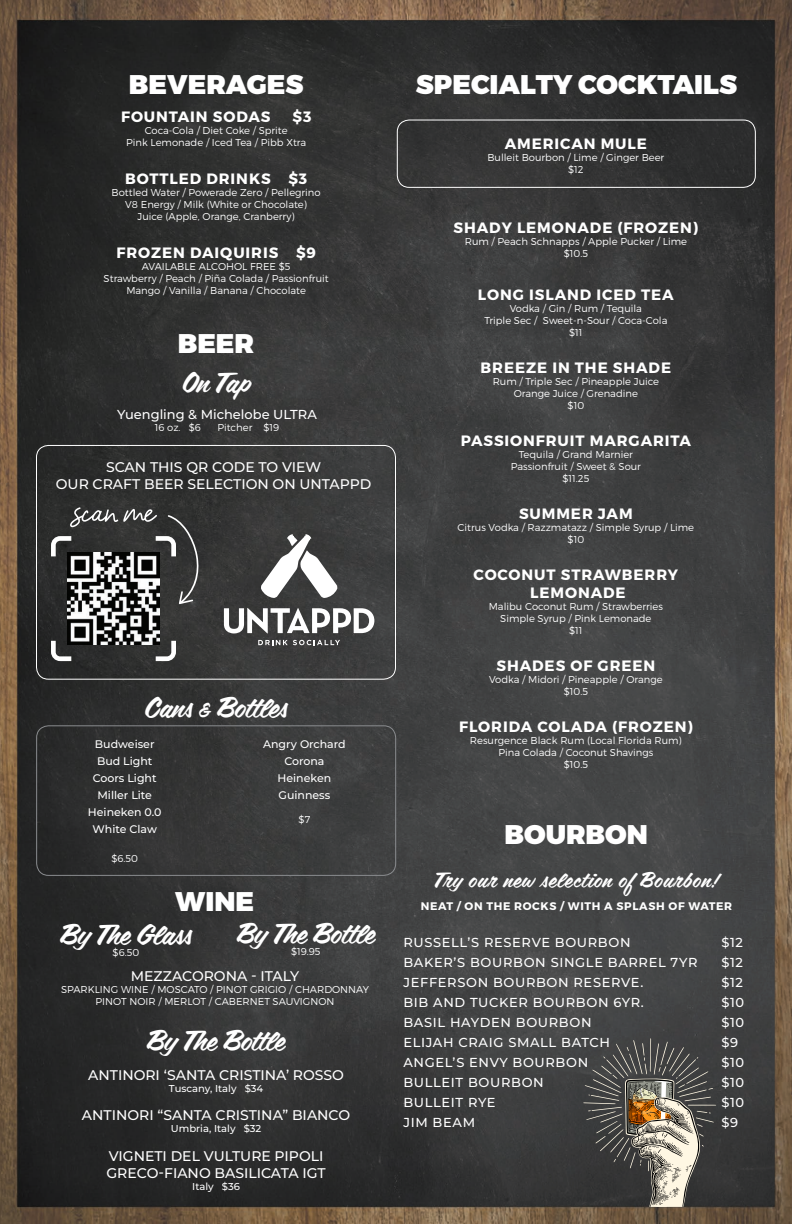
<style>
.page{position:relative;width:792px;height:1224px;background:#fff}
.page>*{position:absolute;margin:0;border:0;box-sizing:border-box;transform-origin:0 0}
.t1{font:28px "Coffee Service";color:#fff}
.t2{font:900 27px "Montserrat";color:#fff}
.food____drinnk_name{font:21px "Coffee Service";letter-spacing:.05em;color:#fff}
.food{font:700 15px "Montserrat";letter-spacing:.06em;color:#fff}
.NAME_2{font:500 14px "Montserrat";color:#fff}
.food-2{font:500 13px "Montserrat";letter-spacing:.05em;color:#fff}
.food-3{font:500 13px "Montserrat";color:#fff}
.t3{font:500 11px "Montserrat";color:#fff}
.food____drinnk_name-2{font:700 11px "Montserrat";letter-spacing:.06em;color:#fff}
.food_description{font:300 10px/12px "Montserrat";color:#fff;text-align:center}
.food_description-2{font:500 10px "Montserrat";color:#fff}
.NAME_2-2{font:500 10px "Montserrat";color:#fff}
</style>
<div class="page">
<img style="left:0;top:0;width:792px;height:1224px">
<div style="left:36px;top:445px;width:360px;height:235px;border:1px solid #fff;border-radius:12px"></div>
<div style="left:397px;top:120px;width:359px;height:68px;border:1px solid #fff;border-radius:12px"></div>
<div style="left:36px;top:725px;width:360px;height:151px;border:1px solid #8a8c8f;border-radius:12px"></div>
<svg style="left:51px;top:641px;width:20px;height:20px"></svg>
<svg style="left:156px;top:641px;width:20px;height:20px"></svg>
<svg style="left:51px;top:507px;width:147px;height:97px"></svg>
<img style="left:67px;top:553px;width:92px;height:92px">
<svg style="left:583px;top:1038px;width:134px;height:169px"></svg>
<svg style="left:261px;top:534px;width:77px;height:64px"></svg>
<svg style="left:224px;top:608px;width:150px;height:25px"></svg>
<svg style="left:258px;top:640px;width:82px;height:5px"></svg>
<p class="t2" style="left:129px;top:67px;width:176px">BEVERAGES</p>
<p class="food" style="left:121px;top:107px;width:151px">FOUNTAIN SODAS</p>
<p class="food" style="left:293px;top:107px;width:20px">$3</p>
<p class="food_description" style="left:145px;top:124px;width:145px">Coca-Cola / Diet Coke / Sprite</p>
<p class="food_description" style="left:126px;top:136px;width:181px">Pink Lemonade / Iced Tea / Pibb Xtra</p>
<p class="food" style="left:125px;top:169px;width:184px">BOTTLED DRINKS $3</p>
<p class="food_description" style="left:112px;top:186px;width:211px">Bottled Water / Powerade Zero / Pellegrino</p>
<p class="food_description" style="left:125px;top:198px;width:183px">V8 Energy / Milk (White or Chocolate)</p>
<p class="food_description" style="left:138px;top:210px;width:159px">Juice (Apple, Orange, Cranberry)</p>
<p class="food" style="left:116px;top:243px;width:201px">FROZEN DAIQUIRIS $9</p>
<p class="food_description" style="left:142px;top:260px;width:150px">AVAILABLE ALCOHOL FREE $5</p>
<p class="food_description" style="left:104px;top:272px;width:227px">Strawberry / Peach / Piña Colada / Passionfruit</p>
<p class="food_description" style="left:126px;top:284px;width:181px">Mango / Vanilla / Banana / Chocolate</p>
<p class="t2" style="left:178px;top:327px;width:78px">BEER</p>
<p class="t1" style="left:181px;top:364px;width:71px">On Tap</p>
<p class="food-3" style="left:117px;top:405px;width:201px">Yuengling &amp; Michelobe ULTRA</p>
<p class="food_description" style="left:155px;top:421px;width:48px">16 oz. $6</p>
<p class="food_description" style="left:217px;top:421px;width:63px">Pitcher $19</p>
<p class="NAME_2" style="left:106px;top:457px;width:217px">SCAN THIS QR CODE TO VIEW</p>
<p class="NAME_2" style="left:56px;top:474px;width:317px">OUR CRAFT BEER SELECTION ON UNTAPPD</p>
<p class="t1" style="left:144px;top:689px;width:144px">Cans &amp; Bottles</p>
<p class="t3" style="left:95px;top:736px;width:61px">Budweiser</p>
<p class="t3" style="left:97px;top:753px;width:57px">Bud Light</p>
<p class="t3" style="left:93px;top:770px;width:65px">Coors Light</p>
<p class="t3" style="left:97px;top:787px;width:56px">Miller Lite</p>
<p class="t3" style="left:88px;top:804px;width:75px">Heineken 0.0</p>
<p class="t3" style="left:93px;top:821px;width:66px">White Claw</p>
<p class="food_description" style="left:111px;top:852px;width:28px">$6.50</p>
<p class="t3" style="left:263px;top:736px;width:84px">Angry Orchard</p>
<p class="t3" style="left:284px;top:753px;width:42px">Corona</p>
<p class="t3" style="left:278px;top:770px;width:55px">Heineken</p>
<p class="t3" style="left:279px;top:787px;width:53px">Guinness</p>
<p class="food_description" style="left:299px;top:813px;width:13px">$7</p>
<p class="t2" style="left:175px;top:885px;width:80px">WINE</p>
<p class="t1" style="left:60px;top:916px;width:133px">By The Glass</p>
<p class="food_description" style="left:113px;top:946px;width:28px">$6.50</p>
<p class="t1" style="left:237px;top:915px;width:139px">By The Bottle</p>
<p class="food_description" style="left:291px;top:946px;width:31px">$19.95</p>
<p class="NAME_2" style="left:131px;top:966px;width:170px">MEZZACORONA - ITALY</p>
<p class="food_description" style="left:61px;top:983px;width:310px">SPARKLING WINE / MOSCATO / PINOT GRIGIO / CHARDONNAY</p>
<p class="food_description" style="left:96px;top:995px;width:240px">PINOT NOIR / MERLOT / CABERNET SAUVIGNON</p>
<p class="t1" style="left:147px;top:1021px;width:139px">By The Bottle</p>
<p class="NAME_2" style="left:88px;top:1065px;width:257px">ANTINORI ‘SANTA CRISTINA’ ROSSO</p>
<p class="food_description-2" style="left:169px;top:1081px;width:96px">Tuscany, Italy $34</p>
<p class="NAME_2" style="left:82px;top:1106px;width:270px">ANTINORI “SANTA CRISTINA” BIANCO</p>
<p class="food_description-2" style="left:171px;top:1122px;width:92px">Umbria, Italy $32</p>
<p class="NAME_2" style="left:109px;top:1147px;width:216px">VIGNETI DEL VULTURE PIPOLI</p>
<p class="NAME_2" style="left:106px;top:1163px;width:221px">GRECO-FIANO BASILICATA IGT</p>
<p class="NAME_2-2" style="left:192px;top:1180px;width:49px">Italy $36</p>
<p class="t2" style="left:416px;top:67px;width:323px">SPECIALTY COCKTAILS</p>
<p class="food" style="left:505px;top:135px;width:144px">AMERICAN MULE</p>
<p class="food_description" style="left:487px;top:151px;width:178px">Bulleit Bourbon / Lime / Ginger Beer</p>
<p class="food_description" style="left:568px;top:163px;width:17px">$12</p>
<p class="food" style="left:454px;top:219px;width:246px">SHADY LEMONADE (FROZEN)</p>
<p class="food_description" style="left:465px;top:236px;width:224px">Rum / Peach Schnapps / Apple Pucker / Lime</p>
<p class="food_description" style="left:564px;top:248px;width:26px">$10.5</p>
<p class="food" style="left:478px;top:286px;width:197px">LONG ISLAND ICED TEA</p>
<p class="food_description" style="left:510px;top:303px;width:134px">Vodka / Gin / Rum / Tequila</p>
<p class="food_description" style="left:484px;top:315px;width:185px">Triple Sec / Sweet-n-Sour / Coca-Cola</p>
<p class="food_description" style="left:569px;top:327px;width:15px">$11</p>
<p class="food" style="left:481px;top:359px;width:192px">BREEZE IN THE SHADE</p>
<p class="food_description" style="left:493px;top:376px;width:168px">Rum / Triple Sec / Pineapple Juice</p>
<p class="food_description" style="left:514px;top:388px;width:126px">Orange Juice / Grenadine $10</p>
<p class="food" style="left:461px;top:432px;width:232px">PASSIONFRUIT MARGARITA</p>
<p class="food_description" style="left:519px;top:449px;width:116px">Tequila / Grand Marnier</p>
<p class="food_description" style="left:511px;top:461px;width:132px">Passionfruit / Sweet &amp; Sour</p>
<p class="food_description" style="left:562px;top:473px;width:28px">$11.25</p>
<p class="food" style="left:519px;top:505px;width:115px">SUMMER JAM</p>
<p class="food_description" style="left:458px;top:522px;width:238px">Citrus Vodka / Razzmatazz / Simple Syrup / Lime</p>
<p class="food_description" style="left:568px;top:534px;width:18px">$10</p>
<p class="food" style="left:474px;top:566px;width:206px">COCONUT STRAWBERRY</p>
<p class="food" style="left:530px;top:584px;width:97px">LEMONADE</p>
<p class="food_description" style="left:489px;top:601px;width:176px">Malibu Coconut Rum / Strawberries</p>
<p class="food_description" style="left:500px;top:613px;width:153px">Simple Syrup / Pink Lemonade</p>
<p class="food_description" style="left:569px;top:625px;width:15px">$11</p>
<p class="food" style="left:497px;top:657px;width:160px">SHADES OF GREEN</p>
<p class="food_description" style="left:489px;top:674px;width:175px">Vodka / Midori / Pineapple / Orange</p>
<p class="food_description" style="left:564px;top:686px;width:26px">$10.5</p>
<p class="food" style="left:459px;top:718px;width:235px">FLORIDA COLADA (FROZEN)</p>
<p class="food_description" style="left:470px;top:735px;width:213px">Resurgence Black Rum (Local Florida Rum)</p>
<p class="food_description" style="left:498px;top:747px;width:156px">Pina Colada / Coconut Shavings</p>
<p class="food_description" style="left:564px;top:759px;width:26px">$10.5</p>
<p class="t2" style="left:505px;top:818px;width:145px">BOURBON</p>
<p class="food____drinnk_name" style="left:435px;top:866px;width:285px">Try our new selection of Bourbon!</p>
<p class="food____drinnk_name-2" style="left:421px;top:900px;width:313px">NEAT / ON THE ROCKS / WITH A SPLASH OF WATER</p>
<p class="food-2" style="left:403px;top:933px;width:229px">RUSSELL’S RESERVE BOURBON</p>
<p class="food-2" style="left:403px;top:953px;width:296px">BAKER’S BOURBON SINGLE BARREL 7YR</p>
<p class="food-2" style="left:403px;top:973px;width:241px">JEFFERSON BOURBON RESERVE.</p>
<p class="food-2" style="left:403px;top:993px;width:242px">BIB AND TUCKER BOURBON 6YR.</p>
<p class="food-2" style="left:403px;top:1013px;width:190px">BASIL HAYDEN BOURBON</p>
<p class="food-2" style="left:403px;top:1033px;width:208px">ELIJAH CRAIG SMALL BATCH</p>
<p class="food-2" style="left:403px;top:1053px;width:186px">ANGEL’S ENVY BOURBON</p>
<p class="food-2" style="left:403px;top:1073px;width:142px">BULLEIT BOURBON</p>
<p class="food-2" style="left:403px;top:1093px;width:94px">BULLEIT RYE</p>
<p class="food-2" style="left:403px;top:1113px;width:73px">JIM BEAM</p>
<p class="food-2" style="left:722px;top:933px;width:23px">$12</p>
<p class="food-2" style="left:722px;top:953px;width:23px">$12</p>
<p class="food-2" style="left:722px;top:973px;width:23px">$12</p>
<p class="food-2" style="left:722px;top:993px;width:24px">$10</p>
<p class="food-2" style="left:722px;top:1013px;width:24px">$10</p>
<p class="food-2" style="left:722px;top:1033px;width:18px">$9</p>
<p class="food-2" style="left:722px;top:1053px;width:24px">$10</p>
<p class="food-2" style="left:722px;top:1073px;width:24px">$10</p>
<p class="food-2" style="left:722px;top:1093px;width:24px">$10</p>
<p class="food-2" style="left:722px;top:1113px;width:18px">$9</p>
</div>
